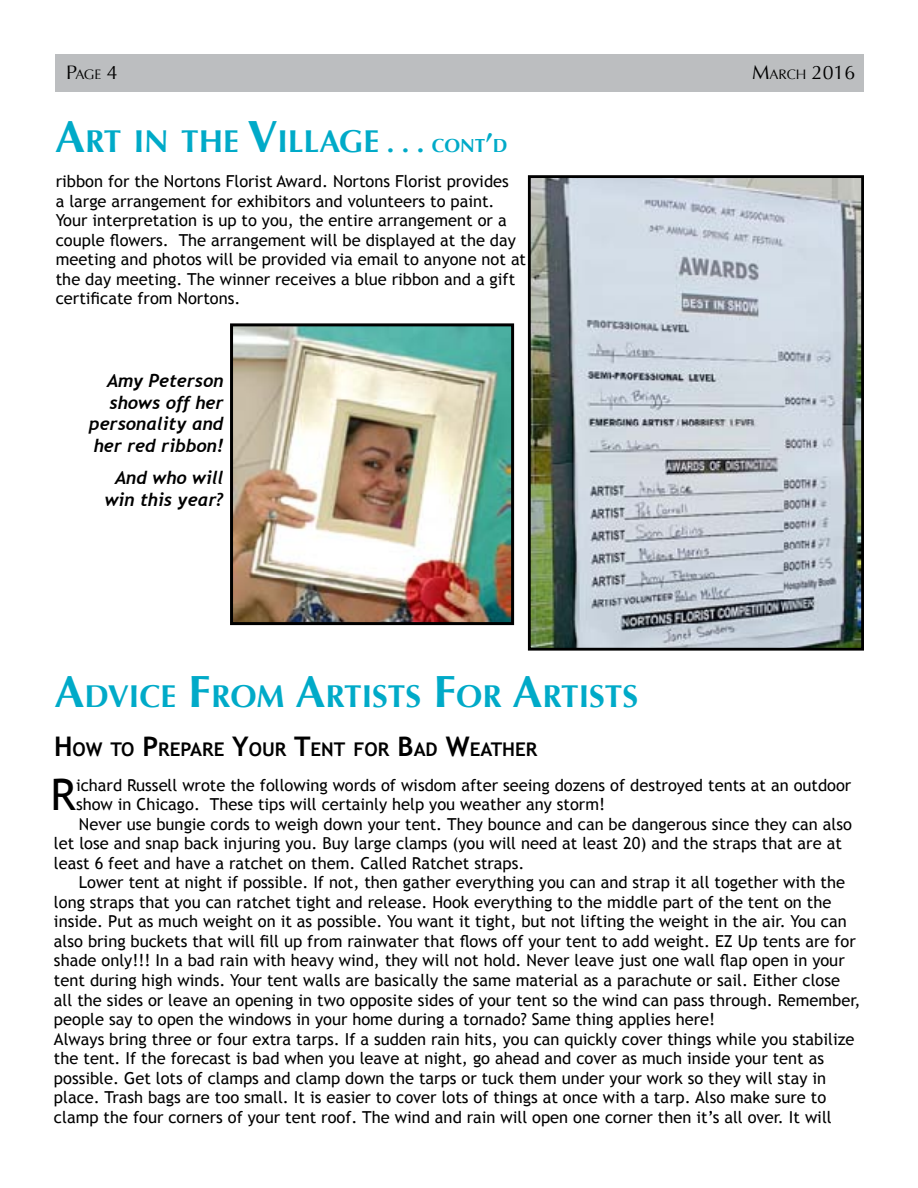
<style>
.page{position:relative;width:918px;height:1188px;background:#fff}
.page>*{position:absolute;margin:0;border:0;box-sizing:border-box;transform-origin:0 0}
.t1{font:43.8px "Trebuchet MS";color:#000}
.t2{font:700 31.5px "Optima";color:#00aac8}
.t3{font:19.5px "Optima";color:#000}
.t4{font:700 18.9px "Trebuchet MS";color:#000}
.t5{font:italic 700 18px/21.6px "Trebuchet";color:#000;text-align:right}
.t6{font:16.5px/19.5px "Trebuchet MS";color:#000}
.t7{font:13.65px "Optima";color:#000}
.s1{font-size:19.5px}
.s2{font-size:13.65px}
.s3{font-size:45px}
.s4{font-size:27px}
.s5{font-size:18.9px}
</style>
<div class="page">
<div style="left:55px;top:54px;width:809px;height:38px;background:#bcbec0"></div>
<svg style="left:527px;top:175px;width:337px;height:476px;background:#acb4b9"></svg>
<img style="left:230px;top:323px;width:285px;height:303px">
<p class="t7" style="left:66px;top:67px;width:53px"><span class="s1">P</span>AGE <span class="s1">4</span></p>
<p class="t3" style="left:752px;top:61px;width:105px">M<span class="s2">ARCH</span> 2016</p>
<h2 class="t2" style="left:55px;top:123px;width:452px"><span class="s3">A</span>RT IN THE <span class="s3">V</span>ILLAGE <span class="s4">. . .</span> <span class="s5">CONT</span><span class="s4">’</span><span class="s5">D</span></h2>
<p class="t6" style="left:56px;top:172px;width:472px">ribbon for the Nortons Florist Award. Nortons Florist provides<br>a large arrangement for exhibitors and volunteers to paint.<br>Your interpretation is up to you, the entire arrangement or a couple flowers. The arrangement will be displayed at the day meeting and photos will be provided via email to anyone not at the day meeting. The winner receives a blue ribbon and a gift certificate from Nortons.</p>
<p class="t5" style="left:89px;top:370px;width:136px">Amy Peterson shows off her personality and her red ribbon!</p>
<p class="t5" style="left:105px;top:467px;width:120px;text-align:center">And who will win this year?</p>
<h2 class="t2" style="left:55px;top:678px;width:585px"><span class="s3">A</span>DVICE <span class="s3">F</span>ROM <span class="s3">A</span>RTISTS <span class="s3">F</span>OR <span class="s3">A</span>RTISTS</h2>
<p class="t4" style="left:54px;top:738px;width:485px"><span class="s4">H</span>OW TO <span class="s4">P</span>REPARE <span class="s4">Y</span>OUR <span class="s4">T</span>ENT FOR <span class="s4">B</span>AD <span class="s4">W</span>EATHER</p>
<h1 class="t1" style="left:51px;top:769px;width:27px">R</h1>
<p class="t6" style="left:76px;top:776px;width:777px">ichard Russell wrote the following words of wisdom after seeing dozens of destroyed tents at an outdoor</p>
<p class="t6" style="left:76px;top:795px;width:531px">show in Chicago. These tips will certainly help you weather any storm!</p>
<p class="t6" style="left:79px;top:815px;width:775px">Never use bungie cords to weigh down your tent. They bounce and can be dangerous since they can also</p>
<p class="t6" style="left:54px;top:834px;width:789px">let lose and snap back injuring you. Buy large clamps (you will need at least 20) and the straps that are at</p>
<p class="t6" style="left:54px;top:854px;width:472px">least 6 feet and have a ratchet on them. Called Ratchet straps.</p>
<p class="t6" style="left:79px;top:873px;width:768px">Lower tent at night if possible. If not, then gather everything you can and strap it all together with the</p>
<p class="t6" style="left:54px;top:893px;width:779px">long straps that you can ratchet tight and release. Hook everything to the middle part of the tent on the</p>
<p class="t6" style="left:54px;top:912px;width:794px">inside. Put as much weight on it as possible. You want it tight, but not lifting the weight in the air. You can</p>
<p class="t6" style="left:54px;top:932px;width:803px">also bring buckets that will fill up from rainwater that flows off your tent to add weight. EZ Up tents are for</p>
<p class="t6" style="left:54px;top:951px;width:792px">shade only!!! In a bad rain with heavy wind, they will not hold. Never leave just one wall flap open in your</p>
<p class="t6" style="left:54px;top:971px;width:788px">tent during high winds. Your tent walls are basically the same material as a parachute or sail. Either close</p>
<p class="t6" style="left:54px;top:990px;width:808px">all the sides or leave an opening in two opposite sides of your tent so the wind can pass through. Remember,</p>
<p class="t6" style="left:54px;top:1010px;width:663px">people say to open the windows in your home during a tornado? Same thing applies here!</p>
<p class="t6" style="left:54px;top:1029px;width:802px">Always bring three or four extra tarps. If a sudden rain hits, you can quickly cover things while you stabilize</p>
<p class="t6" style="left:54px;top:1049px;width:772px">the tent. If the forecast is bad when you leave at night, go ahead and cover as much inside your tent as</p>
<p class="t6" style="left:54px;top:1068px;width:774px">possible. Get lots of clamps and clamp down the tarps or tuck them under your work so they will stay in</p>
<p class="t6" style="left:54px;top:1088px;width:774px">place. Trash bags are too small. It is easier to cover lots of things at once with a tarp. Also make sure to</p>
<p class="t6" style="left:54px;top:1107px;width:779px">clamp the four corners of your tent roof. The wind and rain will open one corner then it’s all over. It will</p>
</div>
